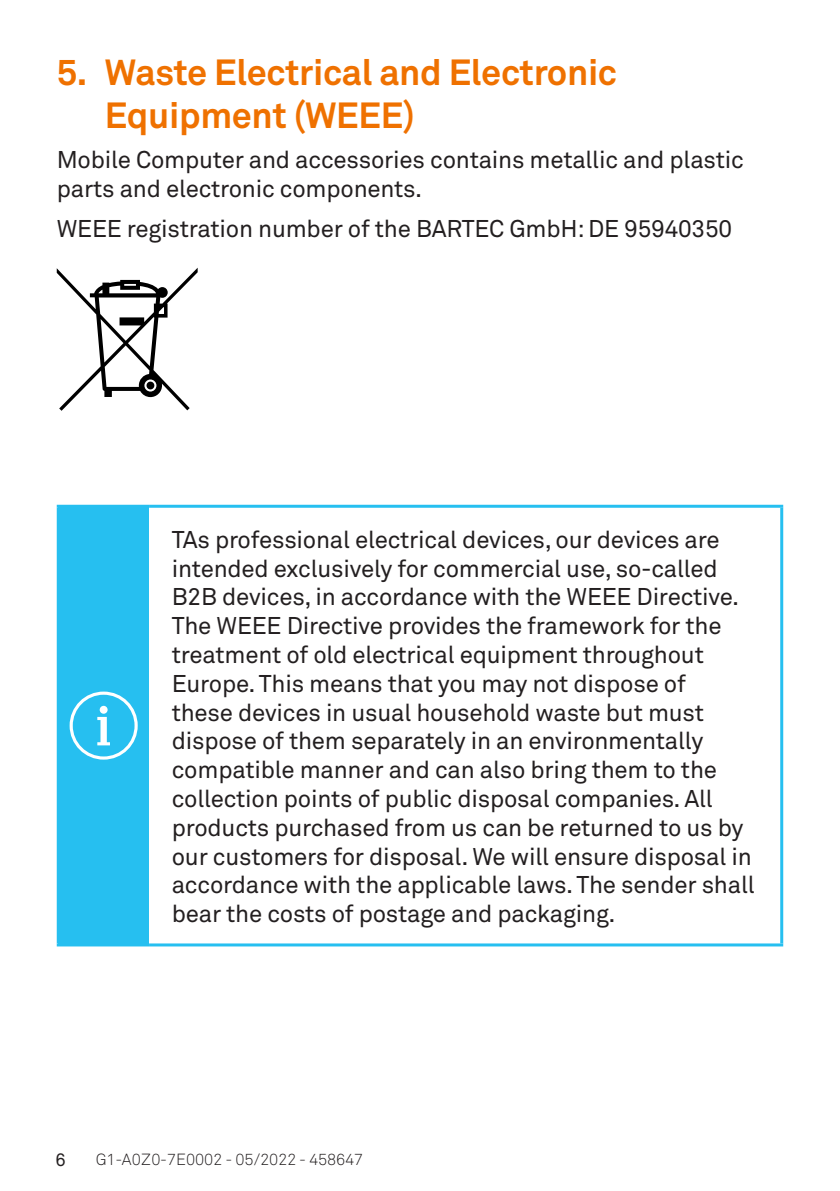
<style>
.page{position:relative;width:840px;height:1191px;background:#fff}
.page>*{position:absolute;margin:0;border:0;box-sizing:border-box;transform-origin:0 0}
.Headline_1{font:700 36px/43.2px "Akkurat Pro";letter-spacing:-.01em;color:#ef7100}
.Body{font:24px/28.8px "Akkurat Pro";letter-spacing:-.01em;color:#231f20}
.t1{font:18px "Akkurat Pro";color:#231f20}
.t2{font:300 16px "Akkurat Pro";letter-spacing:-.01em;color:#231f20}
</style>
<div class="page">
<svg style="left:57px;top:268px;width:140px;height:143px"></svg>
<div style="left:58px;top:506px;width:91px;height:439px;background:#26bff0"></div>
<hr style="left:57px;top:505px;width:92px;height:3px;background:#26bff0">
<hr style="left:57px;top:508px;width:3px;height:435px;background:#26bff0">
<hr style="left:149px;top:505px;width:633px;height:3px;background:#26bff0">
<hr style="left:779px;top:508px;width:3px;height:435px;background:#26bff0">
<hr style="left:57px;top:943px;width:92px;height:3px;background:#26bff0">
<hr style="left:149px;top:943px;width:633px;height:3px;background:#26bff0">
<svg style="left:70px;top:691px;width:68px;height:68px"></svg>
<p class="Headline_1" style="left:105px;top:50px;width:513px;text-indent:-48px">5. Waste Electrical and Electronic<br>Equipment (WEEE)</p>
<p class="Body" style="left:57px;top:146px;width:688px">Mobile Computer and accessories contains metallic and plastic parts and electronic components.</p>
<p class="Body" style="left:57px;top:214px;width:676px">WEEE registration number of the BARTEC GmbH: DE 95940350</p>
<p class="Body" style="left:172px;top:525px;width:584px">TAs professional electrical devices, our devices are intended exclusively for commercial use, so-called B2B devices, in accordance with the WEEE Directive.<br>The WEEE Directive provides the framework for the treatment of old electrical equipment throughout Europe. This means that you may not dispose of<br>these devices in usual household waste but must dispose of them separately in an environmentally compatible manner and can also bring them to the collection points of public disposal companies. All products purchased from us can be returned to us by our customers for disposal. We will ensure disposal in accordance with the applicable laws. The sender shall bear the costs of postage and packaging.</p>
<p class="t1" style="left:56px;top:1149px;width:12px">6</p>
<p class="t2" style="left:96px;top:1150px;width:269px">G1-A0Z0-7E0002 - 05/2022 - 458647</p>
</div>
